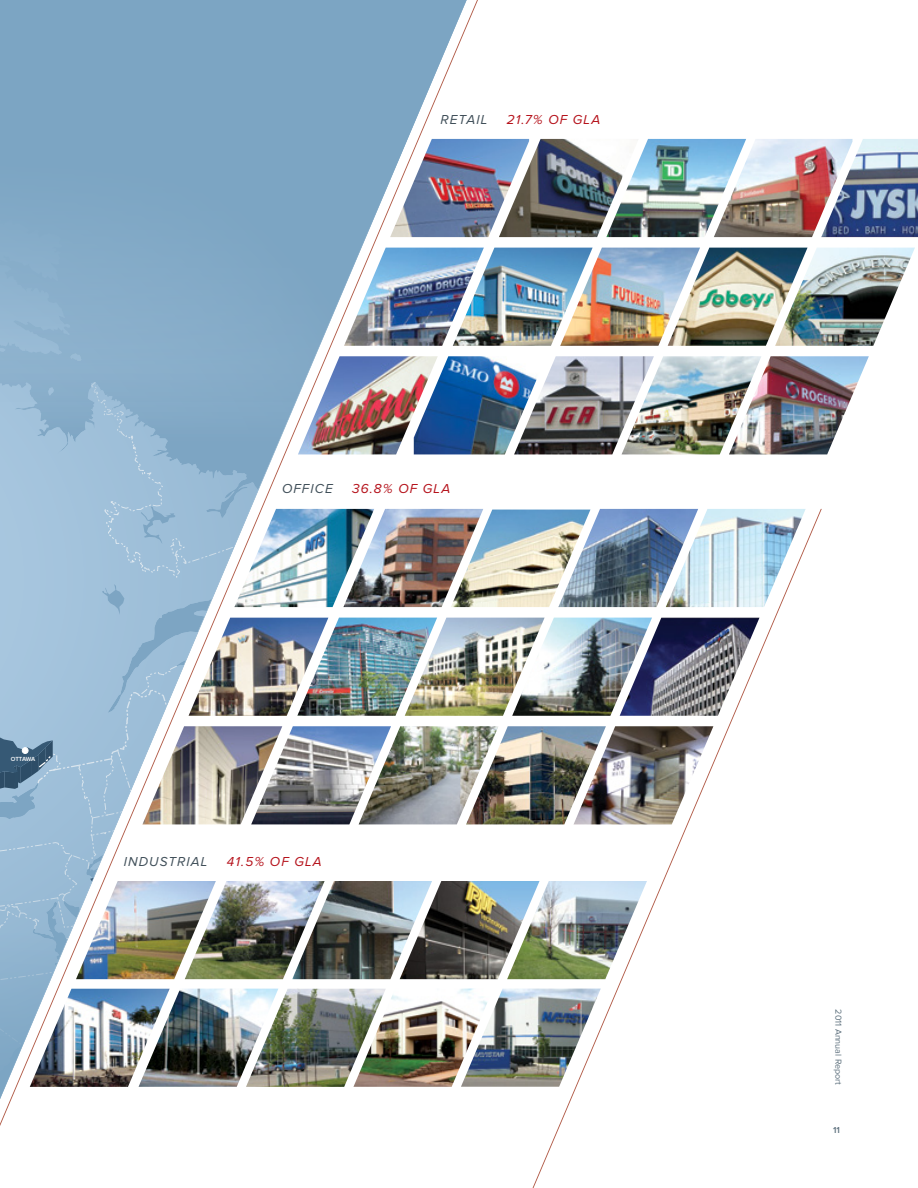
<style>
.page{position:relative;width:918px;height:1188px;background:#fff}
.page>*{position:absolute;margin:0;border:0;box-sizing:border-box;transform-origin:0 0}
.t1{font:italic 13.5px "Proxima Nova";color:#b5121b}
.t2{font:italic 13.5px "Proxima Nova";letter-spacing:.08em;color:#404f59}
.t3{font:9px "Proxima Nova";color:#5c6f7c}
.t4{font:600 9px "Proxima Nova";color:#5c6f7c}
.t5{font:600 6.15px "Proxima Nova";letter-spacing:-.02em;color:#fff}
</style>
<div class="page">
<img style="left:569px;top:138px;width:349px;height:317px">
<img style="left:0;top:0;width:569px;height:1126px">
<img style="left:222px;top:508px;width:600px;height:680px">
<p class="t2" style="left:440px;top:113px;width:48px">RETAIL</p>
<p class="t1" style="left:507px;top:113px;width:76px">21.7% OF GLA</p>
<p class="t2" style="left:282px;top:482px;width:52px">OFFICE</p>
<p class="t1" style="left:352px;top:482px;width:81px">36.8% OF GLA</p>
<p class="t5" style="left:11px;top:756px;width:26px">OTTAWA</p>
<p class="t2" style="left:124px;top:855px;width:85px">INDUSTRIAL</p>
<p class="t1" style="left:227px;top:855px;width:78px">41.5% OF GLA</p>
<p class="t3" style="left:842px;top:1009px;width:77px;rotate:90deg">2011 Annual Report</p>
<p class="t4" style="left:833px;top:1126px;width:8px">11</p>
</div>
